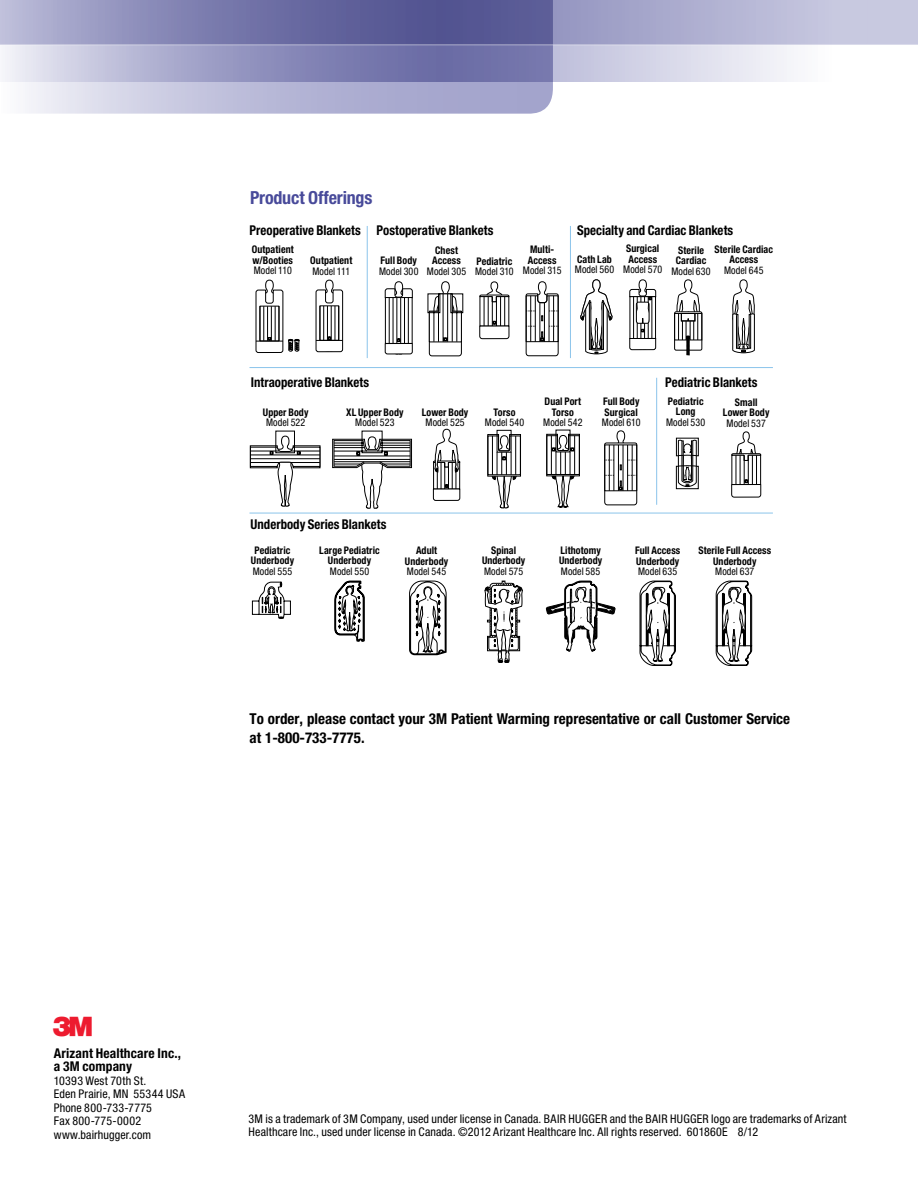
<style>
.page{position:relative;width:918px;height:1188px;background:#fff}
.page>*{position:absolute;margin:0;border:0;box-sizing:border-box;transform-origin:0 0}
.t1{font:27px "Logo 3 Mv 3 tt";color:#ed1b2f}
.t2{font:700 condensed 18px "Helvetica Neue LT Pro";letter-spacing:-.01em;color:#484a9a}
.t3{font:700 condensed 15px/19.5px "Helvetica Neue LT Pro";color:#000}
.t4{font:700 condensed 13.5px "Helvetica Neue LT Pro";color:#000;scale:.95 1}
.t5{font:700 condensed 13.5px/13.5px "Helvetica Neue LT Pro";color:#000}
.t6{font:condensed 12px "Helvetica Neue LT Pro";letter-spacing:.01em;color:#000}
.t7{font:700 condensed 10.5px/10.5px "Helvetica Neue LT Pro";letter-spacing:.01em;color:#000;text-align:center;scale:.95 1}
.t8{font:condensed 10.5px "Helvetica Neue LT Pro";letter-spacing:.005em;color:#000;scale:.95 1}
</style>
<div class="page">
<svg style="left:256px;top:280px;width:44px;height:73px"></svg>
<svg style="left:316px;top:280px;width:27px;height:72px"></svg>
<svg style="left:250px;top:431px;width:70px;height:76px"></svg>
<svg style="left:332px;top:431px;width:80px;height:78px"></svg>
<svg style="left:433px;top:429px;width:27px;height:72px"></svg>
<svg style="left:604px;top:431px;width:33px;height:74px"></svg>
<svg style="left:674px;top:280px;width:28px;height:76px"></svg>
<svg style="left:732px;top:280px;width:23px;height:73px"></svg>
<svg style="left:629px;top:280px;width:27px;height:70px"></svg>
<svg style="left:581px;top:280px;width:31px;height:74px"></svg>
<svg style="left:731px;top:432px;width:30px;height:65px"></svg>
<svg style="left:479px;top:282px;width:30px;height:57px"></svg>
<svg style="left:526px;top:282px;width:33px;height:74px"></svg>
<svg style="left:676px;top:438px;width:22px;height:51px"></svg>
<svg style="left:252px;top:582px;width:39px;height:36px"></svg>
<svg style="left:640px;top:581px;width:36px;height:85px"></svg>
<svg style="left:546px;top:581px;width:69px;height:70px"></svg>
<svg style="left:485px;top:581px;width:37px;height:81px"></svg>
<svg style="left:410px;top:581px;width:36px;height:74px"></svg>
<svg style="left:716px;top:581px;width:36px;height:85px"></svg>
<svg style="left:335px;top:581px;width:29px;height:60px"></svg>
<svg style="left:547px;top:430px;width:33px;height:77px"></svg>
<svg style="left:385px;top:282px;width:28px;height:72px"></svg>
<svg style="left:428px;top:282px;width:35px;height:74px"></svg>
<hr style="left:249px;top:367px;width:524px;height:1px;background:#8bc4eb">
<hr style="left:249px;top:513px;width:524px;height:1px;background:#8bc4eb">
<hr style="left:570px;top:226px;width:1px;height:132px;background:#8bc4eb">
<hr style="left:367px;top:226px;width:1px;height:132px;background:#8bc4eb">
<hr style="left:656px;top:378px;width:1px;height:127px;background:#8bc4eb">
<svg style="left:488px;top:430px;width:33px;height:78px"></svg>
<svg style="left:553px;top:45px;width:238px;height:37px;background:#d9d9e9"></svg>
<svg style="left:3px;top:45px;width:550px;height:69px;background:#aaabcd"></svg>
<svg style="left:0;top:0;width:918px;height:44px;background:#8e8fba"></svg>
<h3 class="t2" style="left:250px;top:187px;width:124px">Product Offerings</h3>
<h4 class="t4" style="left:250px;top:222px;width:119px">Preoperative Blankets</h4>
<h4 class="t4" style="left:377px;top:222px;width:124px">Postoperative Blankets</h4>
<h4 class="t4" style="left:577px;top:222px;width:166px">Specialty and Cardiac Blankets</h4>
<p class="t7" style="left:626px;top:244px;width:36px;text-align:left">Surgical<br>Access</p>
<p class="t8" style="left:623px;top:264px;width:43px">Model 570</p>
<p class="t7" style="left:715px;top:244px;width:63px">Sterile Cardiac<br>Access</p>
<p class="t8" style="left:724px;top:264px;width:43px">Model 645</p>
<p class="t7" style="left:252px;top:244px;width:46px;text-align:left">Outpatient w/Booties</p>
<p class="t8" style="left:254px;top:264px;width:42px">Model 110</p>
<p class="t7" style="left:528px;top:244px;width:32px;text-align:left">Multi-<br>Access</p>
<p class="t8" style="left:523px;top:264px;width:42px">Model 315</p>
<p class="t7" style="left:676px;top:245px;width:34px;text-align:left">Sterile<br>Cardiac</p>
<p class="t8" style="left:671px;top:265px;width:43px">Model 630</p>
<p class="t7" style="left:432px;top:245px;width:32px;text-align:left">Chest<br>Access</p>
<p class="t8" style="left:427px;top:265px;width:43px">Model 305</p>
<p class="t7" style="left:577px;top:254px;width:38px">Cath Lab</p>
<p class="t8" style="left:575px;top:264px;width:43px">Model 560</p>
<p class="t7" style="left:310px;top:255px;width:46px">Outpatient</p>
<p class="t8" style="left:312px;top:265px;width:41px">Model 111</p>
<p class="t7" style="left:381px;top:255px;width:40px">Full Body</p>
<p class="t8" style="left:379px;top:265px;width:43px">Model 300</p>
<p class="t7" style="left:476px;top:256px;width:39px">Pediatric</p>
<p class="t8" style="left:475px;top:265px;width:42px">Model 310</p>
<h4 class="t4" style="left:251px;top:375px;width:126px">Intraoperative Blankets</h4>
<h4 class="t4" style="left:665px;top:375px;width:99px">Pediatric Blankets</h4>
<p class="t7" style="left:668px;top:396px;width:39px">Pediatric<br>Long</p>
<p class="t8" style="left:666px;top:416px;width:43px">Model 530</p>
<p class="t7" style="left:545px;top:396px;width:40px">Dual Port<br>Torso</p>
<p class="t8" style="left:543px;top:416px;width:43px">Model 542</p>
<p class="t7" style="left:723px;top:397px;width:50px">Small<br>Lower Body</p>
<p class="t8" style="left:727px;top:417px;width:43px">Model 537</p>
<p class="t7" style="left:603px;top:396px;width:40px;text-align:left">Full Body<br>Surgical</p>
<p class="t8" style="left:602px;top:417px;width:42px">Model 610</p>
<p class="t7" style="left:263px;top:407px;width:49px">Upper Body</p>
<p class="t8" style="left:266px;top:416px;width:43px">Model 522</p>
<p class="t7" style="left:346px;top:407px;width:62px">XL Upper Body</p>
<p class="t8" style="left:355px;top:416px;width:43px">Model 523</p>
<p class="t7" style="left:422px;top:407px;width:50px">Lower Body</p>
<p class="t8" style="left:426px;top:416px;width:43px">Model 525</p>
<p class="t7" style="left:494px;top:407px;width:25px">Torso</p>
<p class="t8" style="left:485px;top:416px;width:43px">Model 540</p>
<h4 class="t4" style="left:251px;top:516px;width:144px">Underbody Series Blankets</h4>
<p class="t7" style="left:251px;top:545px;width:47px">Pediatric<br>Underbody</p>
<p class="t8" style="left:253px;top:565px;width:43px">Model 555</p>
<p class="t7" style="left:319px;top:545px;width:65px">Large Pediatric<br>Underbody</p>
<p class="t8" style="left:330px;top:565px;width:43px">Model 550</p>
<p class="t7" style="left:405px;top:545px;width:47px">Adult<br>Underbody</p>
<p class="t8" style="left:407px;top:565px;width:43px">Model 545</p>
<p class="t7" style="left:482px;top:545px;width:47px">Spinal<br>Underbody</p>
<p class="t8" style="left:484px;top:565px;width:43px">Model 575</p>
<p class="t7" style="left:559px;top:545px;width:47px;text-align:left">Lithotomy<br>Underbody</p>
<p class="t8" style="left:561px;top:565px;width:43px">Model 585</p>
<p class="t7" style="left:635px;top:545px;width:49px;text-align:left">Full Access<br>Underbody</p>
<p class="t8" style="left:638px;top:565px;width:43px">Model 635</p>
<p class="t7" style="left:698px;top:545px;width:78px">Sterile Full Access<br>Underbody</p>
<p class="t8" style="left:715px;top:565px;width:43px">Model 637</p>
<h1 class="t1" style="left:53px;top:1011px;width:41px">3M</h1>
<p class="t3" style="left:250px;top:709px;width:542px">To order, please contact your 3M Patient Warming representative or call Customer Service at 1-800-733-7775.</p>
<p class="t5" style="left:54px;top:1046px;width:129px">Arizant Healthcare Inc., a 3M company</p>
<p class="t6" style="left:54px;top:1073px;width:94px">10393 West 70th St.</p>
<p class="t6" style="left:54px;top:1087px;width:133px">Eden Prairie, MN 55344 USA</p>
<p class="t6" style="left:54px;top:1100px;width:100px">Phone 800-733-7775</p>
<p class="t6" style="left:54px;top:1114px;width:89px">Fax 800-775-0002</p>
<p class="t6" style="left:249px;top:1111px;width:600px">3M is a trademark of 3M Company, used under license in Canada. BAIR HUGGER and the BAIR HUGGER logo are trademarks of Arizant</p>
<p class="t6" style="left:54px;top:1127px;width:99px">www.bairhugger.com</p>
<p class="t6" style="left:249px;top:1125px;width:511px">Healthcare Inc., used under license in Canada. ©2012 Arizant Healthcare Inc. All rights reserved. 601860E 8/12</p>
</div>
